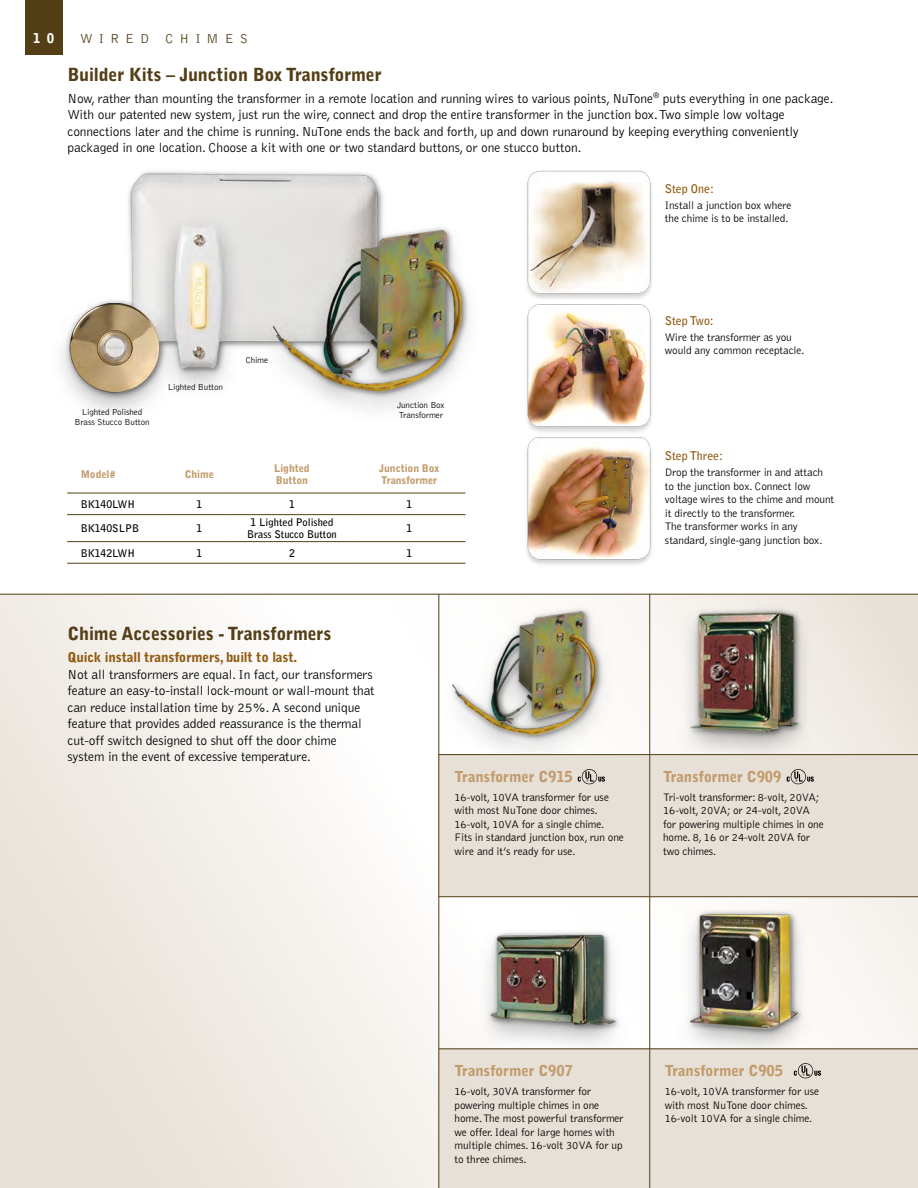
<style>
.page{position:relative;width:918px;height:1188px;background:#fff}
.page>*{position:absolute;margin:0;border:0;box-sizing:border-box;transform-origin:0 0}
.t1{font:900 18px "Bell Gothic";letter-spacing:-.01em;color:#533e16}
.t2{font:900 15px "Bell Gothic";letter-spacing:-.01em;color:#c29b6c}
.t3{font:300 13.5px/16.5px "Bell Gothic";letter-spacing:-.01em;color:#000}
.t4{font:900 13.5px "Bell Gothic";letter-spacing:-.01em;color:#925c14}
.t5{font:300 13.5px "Bell Gothic";letter-spacing:.45em;color:#533e16}
.t6{font:900 13.5px "Bell Gothic";color:#fff}
.t7{font:700 12px "Bell Gothic";letter-spacing:-.01em;color:#925c14}
.t8{font:300 11.25px/13.5px "Bell Gothic";letter-spacing:-.01em;color:#000}
.t9{font:700 10.5px/12px "Bell Gothic";color:#000;text-align:center}
.t10{font:900 10.5px/12px "Bell Gothic";letter-spacing:-.01em;color:#c29b6c}
.t11{font:300 9px/10.5px "Bell Gothic";letter-spacing:-.01em;color:#000}
</style>
<div class="page">
<img style="left:0;top:0;width:914px;height:1188px">
<div style="left:439px;top:1049px;width:479px;height:139px;background:#e7e0d7"></div>
<hr style="left:439px;top:1049px;width:479px;height:1px;background:#533e16">
<div style="left:439px;top:755px;width:479px;height:142px;background:#e7e0d7"></div>
<hr style="left:438px;top:754px;width:480px;height:1px;background:#533e16">
<hr style="left:439px;top:896px;width:479px;height:1px;background:#533e16">
<hr style="left:439px;top:594px;width:1px;height:594px;background:#533e16">
<hr style="left:649px;top:594px;width:1px;height:594px;background:#533e16">
<svg style="left:578px;top:769px;width:27px;height:16px"></svg>
<hr style="left:0;top:594px;width:918px;height:1px;background:#533e16">
<svg style="left:787px;top:769px;width:27px;height:16px"></svg>
<svg style="left:794px;top:1063px;width:27px;height:16px"></svg>
<hr style="left:67px;top:493px;width:101px;height:1px;background:#533e16">
<hr style="left:168px;top:493px;width:63px;height:1px;background:#533e16">
<hr style="left:231px;top:493px;width:122px;height:1px;background:#533e16">
<hr style="left:353px;top:493px;width:112px;height:1px;background:#533e16">
<hr style="left:67px;top:514px;width:101px;height:1px;background:#533e16">
<hr style="left:168px;top:514px;width:63px;height:1px;background:#533e16">
<hr style="left:231px;top:514px;width:122px;height:1px;background:#533e16">
<hr style="left:353px;top:514px;width:112px;height:1px;background:#533e16">
<hr style="left:67px;top:541px;width:101px;height:1px;background:#533e16">
<hr style="left:168px;top:541px;width:63px;height:1px;background:#533e16">
<hr style="left:231px;top:541px;width:122px;height:1px;background:#533e16">
<hr style="left:353px;top:541px;width:112px;height:1px;background:#533e16">
<hr style="left:67px;top:563px;width:101px;height:1px;background:#533e16">
<hr style="left:168px;top:563px;width:63px;height:1px;background:#533e16">
<hr style="left:231px;top:563px;width:122px;height:1px;background:#533e16">
<hr style="left:353px;top:563px;width:112px;height:1px;background:#533e16">
<img style="left:914px;top:593px;width:4px;height:457px">
<p class="t6" style="left:33px;top:30px;width:23px">1 0</p>
<p class="t5" style="left:80px;top:31px;width:170px">WIRED CHIMES</p>
<h1 class="t1" style="left:68px;top:64px;width:316px">Builder Kits – Junction Box Transformer</h1>
<p class="t3" style="left:68px;top:91px;width:768px">Now, rather than mounting the transformer in a remote location and running wires to various points, NuTone<sup>®</sup> puts everything in one package.<br>With our patented new system, just run the wire, connect and drop the entire transformer in the junction box. Two simple low voltage connections later and the chime is running. NuTone ends the back and forth, up and down runaround by keeping everything conveniently packaged in one location. Choose a kit with one or two standard buttons, or one stucco button.</p>
<p class="t11" style="left:74px;top:407px;width:77px;text-align:center">Lighted Polished<br>Brass Stucco Button</p>
<p class="t11" style="left:168px;top:382px;width:57px">Lighted Button</p>
<p class="t11" style="left:246px;top:355px;width:24px">Chime</p>
<p class="t11" style="left:397px;top:400px;width:49px">Junction Box<br>Transformer</p>
<p class="t10" style="left:81px;top:469px;width:36px">Model#</p>
<p class="t10" style="left:185px;top:469px;width:31px">Chime</p>
<p class="t10" style="left:274px;top:463px;width:37px">Lighted<br>Button</p>
<p class="t10" style="left:379px;top:463px;width:62px">Junction Box<br>Transformer</p>
<p class="t9" style="left:81px;top:498px;width:56px">BK140LWH</p>
<p class="t9" style="left:196px;top:498px;width:7px">1</p>
<p class="t9" style="left:289px;top:498px;width:7px">1</p>
<p class="t9" style="left:406px;top:498px;width:7px">1</p>
<p class="t9" style="left:81px;top:523px;width:60px">BK140SLPB</p>
<p class="t9" style="left:196px;top:523px;width:7px">1</p>
<p class="t9" style="left:247px;top:517px;width:91px">1 Lighted Polished<br>Brass Stucco Button</p>
<p class="t9" style="left:406px;top:523px;width:7px">1</p>
<p class="t9" style="left:81px;top:547px;width:56px">BK142LWH</p>
<p class="t9" style="left:196px;top:547px;width:7px">1</p>
<p class="t9" style="left:289px;top:547px;width:7px">2</p>
<p class="t9" style="left:406px;top:547px;width:7px">1</p>
<h1 class="t1" style="left:68px;top:623px;width:265px">Chime Accessories - Transformers</h1>
<p class="t4" style="left:68px;top:649px;width:231px">Quick install transformers, built to last.</p>
<p class="t3" style="left:68px;top:666px;width:309px">Not all transformers are equal. In fact, our transformers feature an easy-to-install lock-mount or wall-mount that can reduce installation time by 25%. A second unique feature that provides added reassurance is the thermal cut-off switch designed to shut off the door chime system in the event of excessive temperature.</p>
<h2 class="t2" style="left:454px;top:768px;width:120px">Transformer C915</h2>
<p class="t8" style="left:454px;top:791px;width:171px">16-volt, 10VA transformer for use with most NuTone door chimes.<br>16-volt, 10VA for a single chime.<br>Fits in standard junction box, run one wire and it’s ready for use.</p>
<p class="t7" style="left:665px;top:181px;width:51px">Step One:</p>
<p class="t8" style="left:665px;top:199px;width:128px">Install a junction box where the chime is to be installed.</p>
<p class="t7" style="left:665px;top:313px;width:51px">Step Two:</p>
<p class="t8" style="left:665px;top:331px;width:141px">Wire the transformer as you would any common receptacle.</p>
<p class="t7" style="left:665px;top:448px;width:60px">Step Three:</p>
<p class="t8" style="left:665px;top:466px;width:171px">Drop the transformer in and attach to the junction box. Connect low voltage wires to the chime and mount it directly to the transformer.<br>The transformer works in any standard, single-gang junction box.</p>
<h2 class="t2" style="left:663px;top:768px;width:120px">Transformer C909</h2>
<p class="t8" style="left:663px;top:791px;width:162px">Tri-volt transformer: 8-volt, 20VA;<br>16-volt, 20VA; or 24-volt, 20VA for powering multiple chimes in one home. 8, 16 or 24-volt 20VA for two chimes.</p>
<h2 class="t2" style="left:454px;top:1062px;width:120px">Transformer C907</h2>
<p class="t8" style="left:454px;top:1085px;width:171px">16-volt, 30VA transformer for powering multiple chimes in one home. The most powerful transformer we offer. Ideal for large homes with multiple chimes. 16-volt 30VA for up to three chimes.</p>
<h2 class="t2" style="left:665px;top:1062px;width:120px">Transformer C905</h2>
<p class="t8" style="left:665px;top:1085px;width:156px">16-volt, 10VA transformer for use with most NuTone door chimes.<br>16-volt 10VA for a single chime.</p>
</div>
